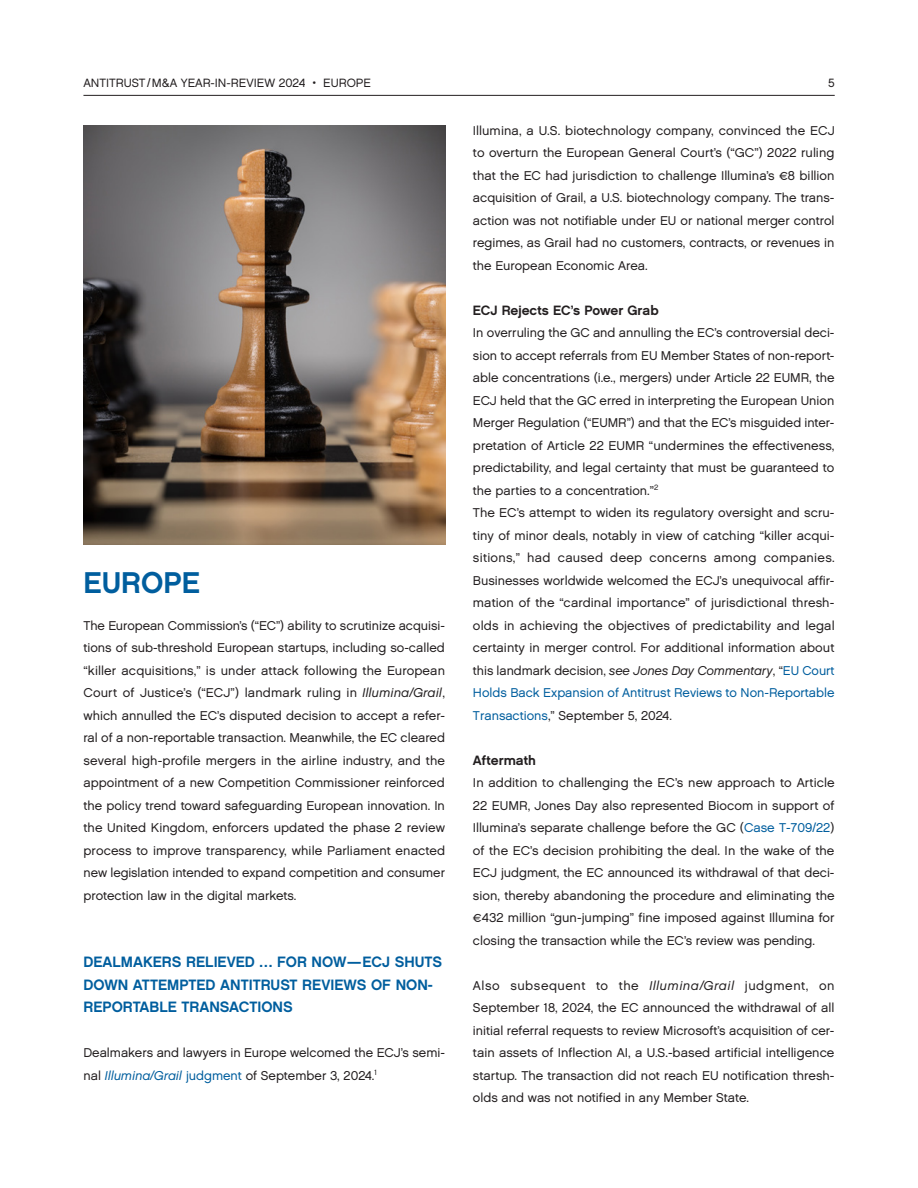
<style>
.page{position:relative;width:918px;height:1188px;background:#fff}
.page>*{position:absolute;margin:0;border:0;box-sizing:border-box;transform-origin:0 0}
.Country_Section_Headline{font:30px "Chalet New York Nineteen Sixty";color:#005e9e}
.Subhead_Level_1_10pt{font:15px/22.5px "Chalet New York Nineteen Sixty";color:#005e9e}
.Subhead_Level_2__9pt{font:13.5px "Chalet New York Nineteen Sixty";color:#231f20}
.Body_Copy{font:12.75px/22.5px "Chalet London Nineteen Sixty";color:#231f20;text-align:justify}
.t1{font:12px "Chalet London Nineteen Sixty";color:#231f20}
.s1{font-family:"Chalet Oblique London"}
.s2{font-family:"Chalet Oblique London";color:#005e9e}
.s3{color:#005e9e}
</style>
<div class="page">
<hr style="left:83px;top:95px;width:752px;height:1px;background:#231f20">
<img style="left:83px;top:126px;width:362px;height:419px">
<p class="t1" style="left:83px;top:76px;width:15px">Antitrust</p>
<p class="t1" style="left:147px;top:76px;width:49px">/M&amp;A Year</p>
<p class="t1" style="left:211px;top:76px;width:51px">-in-Review</p>
<p class="t1" style="left:279px;top:76px;width:61px">2024 • Europe</p>
<p class="t1" style="left:828px;top:76px;width:8px">5</p>
<p class="Country_Section_Headline" style="left:83px;top:564px;width:118px">EUROPE</p>
<p class="Body_Copy" style="left:83px;top:614px;width:363px">The European Commission’s (“EC”) ability to scrutinize acquisi&shy;tions of sub-threshold European startups, including so-called “killer acquisitions,” is under attack following the European Court of Justice’s (“ECJ”) landmark ruling in <span class="s1">Illumina/Grail</span>, which annulled the EC’s disputed decision to accept a refer&shy;ral of a non-reportable transaction. Meanwhile, the EC cleared several high-profile mergers in the airline industry, and the appointment of a new Competition Commissioner reinforced the policy trend toward safeguarding European innovation. In the United Kingdom, enforcers updated the phase 2 review process to improve transparency, while Parliament enacted new legislation intended to expand competition and consumer protection law in the digital markets.</p>
<p class="Subhead_Level_1_10pt" style="left:83px;top:951px;width:360px">DEALMAKERS RELIEVED … FOR NOW—ECJ SHUTS<br>DOWN ATTEMPTED ANTITRUST REVIEWS OF NON-<br>REPORTABLE TRANSACTIONS</p>
<p class="Body_Copy" style="left:83px;top:1041px;width:363px">Dealmakers and lawyers in Europe welcomed the ECJ’s semi&shy;nal <span class="s2">Illumina/Grail</span> <span class="s3">judgment</span> of September 3, 2024.<sup>1</sup></p>
<p class="Body_Copy" style="left:473px;top:119px;width:363px">Illumina, a U.S. biotechnology company, convinced the ECJ to overturn the European General Court’s (“GC”) 2022 ruling that the EC had jurisdiction to challenge Illumina’s €8 billion acquisition of Grail, a U.S. biotechnology company. The trans&shy;action was not notifiable under EU or national merger control regimes, as Grail had no customers, contracts, or revenues in the European Economic Area.</p>
<p class="Subhead_Level_2__9pt" style="left:473px;top:302px;width:187px">ECJ Rejects EC’s Power Grab</p>
<p class="Body_Copy" style="left:473px;top:321px;width:363px">In overruling the GC and annulling the EC’s controversial deci&shy;sion to accept referrals from EU Member States of non-report&shy;able concentrations (i.e., mergers) under Article 22 EUMR, the ECJ held that the GC erred in interpreting the European Union Merger Regulation (“EUMR”) and that the EC’s misguided inter&shy;pretation of Article 22 EUMR “undermines the effectiveness, predictability, and legal certainty that must be guaranteed to the parties to a concentration.”<sup>2</sup></p>
<p class="Body_Copy" style="left:473px;top:501px;width:363px">The EC’s attempt to widen its regulatory oversight and scru&shy;tiny of minor deals, notably in view of catching “killer acqui&shy;sitions,” had caused deep concerns among companies.<br>Businesses worldwide welcomed the ECJ’s unequivocal affir&shy;mation of the “cardinal importance” of jurisdictional thresh&shy;olds in achieving the objectives of predictability and legal certainty in merger control. For additional information about this landmark decision, <span class="s1">see Jones Day Commentary</span>, “<span class="s3">EU Court Holds Back Expansion of Antitrust Reviews to Non-Reportable Transactions</span>,” September 5, 2024.</p>
<p class="Subhead_Level_2__9pt" style="left:473px;top:752px;width:64px">Aftermath</p>
<p class="Body_Copy" style="left:473px;top:771px;width:363px">In addition to challenging the EC’s new approach to Article 22 EUMR, Jones Day also represented Biocom in support of Illumina’s separate challenge before the GC (<span class="s3">Case T‑709/22</span>) of the EC’s decision prohibiting the deal. In the wake of the ECJ judgment, the EC announced its withdrawal of that deci&shy;sion, thereby abandoning the procedure and eliminating the €432 million “gun-jumping” fine imposed against Illumina for closing the transaction while the EC’s review was pending.</p>
<p class="Body_Copy" style="left:473px;top:974px;width:363px">Also subsequent to the <span class="s1">Illumina/Grail</span> judgment, on September 18, 2024, the EC announced the withdrawal of all initial referral requests to review Microsoft’s acquisition of cer&shy;tain assets of Inflection AI, a U.S.-based artificial intelligence startup. The transaction did not reach EU notification thresh&shy;olds and was not notified in any Member State.</p>
</div>
